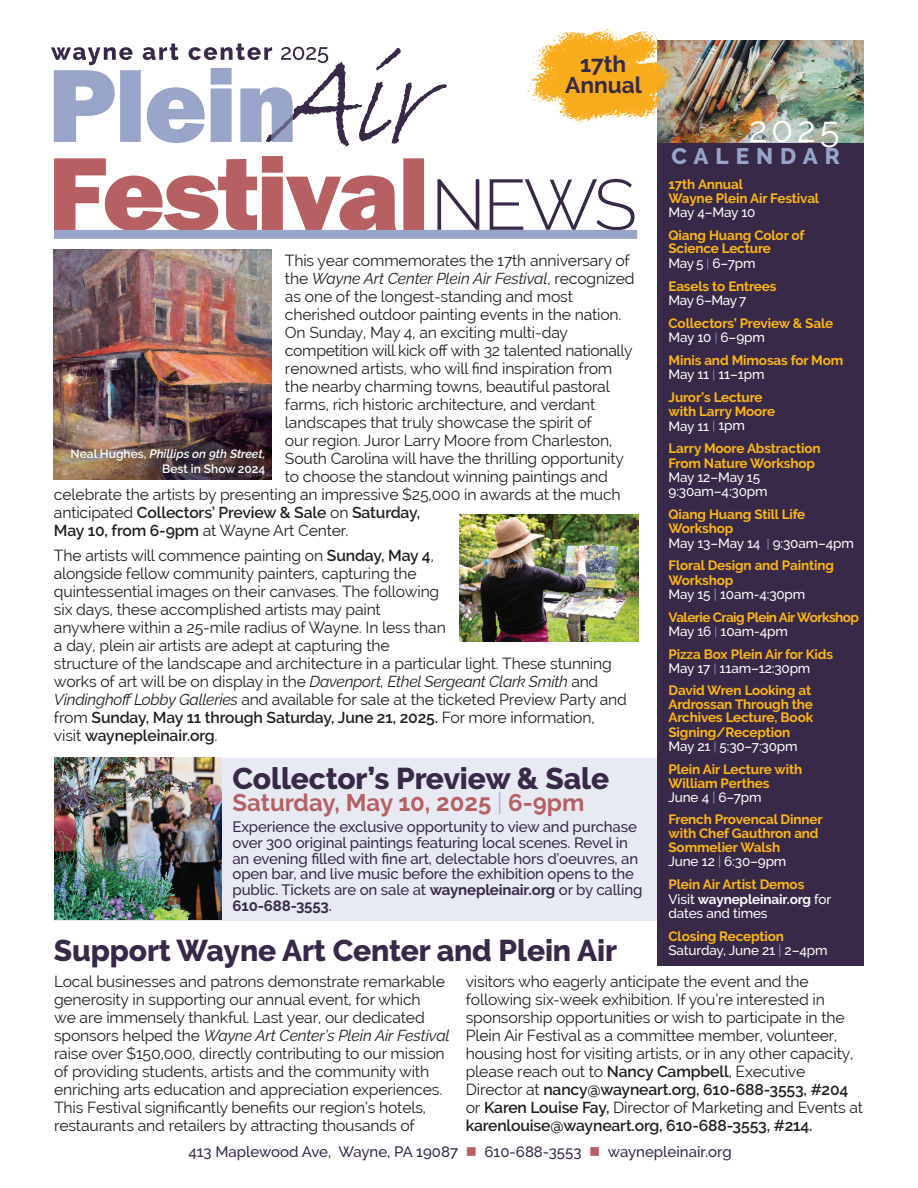
<style>
.page{position:relative;width:918px;height:1188px;background:#fff}
.page>*{position:absolute;margin:0;border:0;box-sizing:border-box;transform-origin:0 0}
.t1{font:300 71.25px "Raleway";color:#372947}
.t2{font:36px "Raleway";color:#fff}
.t3{font:800 30px "Raleway";letter-spacing:-.005em;color:#372947}
.t4{font:700 24px "Raleway";color:#b66064}
.t5{font:700 22.65px/20.7px "Raleway";color:#372947;text-align:center}
.t6{font:800 22.5px "Raleway";letter-spacing:.31em;color:#99a4c9}
.t7{font:15.75px/18px "Raleway";letter-spacing:-.01em;color:#231f20}
.t8{font:600 15.75px "Raleway";letter-spacing:-.01em;color:#231f20}
.t9{font:italic 15.75px "Raleway";letter-spacing:-.01em;color:#231f20}
.t10{font:500 15px/15.8px "Raleway";letter-spacing:-.01em;color:#372947}
.t11{font:700 13.5px/14.2px "Raleway";letter-spacing:-.01em;color:#fcb615}
.t12{font:500 13.5px/14.2px "Raleway";letter-spacing:-.01em;color:#fff}
.t13{font:700 13.5px/14.2px "Raleway";letter-spacing:-.04em;color:#fcb615}
.t14{font:600 12px/14.4px "Raleway";color:#fff;text-align:right}
.s1{font-style:normal}
.s2{font-weight:400}
.s3{font-weight:600}
.s4{font-style:italic}
.s5{font-weight:300;color:#99a4c9}
.s6{font-weight:700}
.s7{font-weight:500;color:#fff}
.s8{font-weight:400;font-size:12px;color:#99a4c9}
.s9{font-weight:400;color:#99a4c9}
.s10{font-weight:700;color:#fcb615}
.s11{color:#b66064}
</style>
<div class="page">
<div style="left:54px;top:758px;width:608px;height:163px;background:#e8eaf3"></div>
<img style="left:658px;top:41px;width:206px;height:102px">
<div style="left:658px;top:143px;width:206px;height:823px;background:#372947"></div>
<svg style="left:54px;top:156px;width:370px;height:74px"></svg>
<svg style="left:51px;top:43px;width:396px;height:104px"></svg>
<div style="left:54px;top:230px;width:583px;height:9px;background:#99a4c9"></div>
<img style="left:53px;top:249px;width:218px;height:231px">
<img style="left:459px;top:514px;width:180px;height:128px">
<img style="left:54px;top:758px;width:167px;height:162px">
<img style="left:527px;top:29px;width:148px;height:97px">
<div style="left:407px;top:30px;width:57px;height:50px;background:#fff;border-radius:50%"></div>
<div style="left:66px;top:444px;width:204px;height:35px;background:#231f20;opacity:.7"></div>
<h3 class="t5" style="left:565px;top:54px;width:78px">17th<br>Annual</h3>
<h1 class="t1" style="left:431px;top:163px;width:208px">NEWS</h1>
<p class="t7" style="left:285px;top:252px;width:347px">This year commemorates the 17th anniversary of</p>
<p class="t9" style="left:285px;top:270px;width:351px"><span class="s1">the</span> Wayne Art Center Plein Air Festival<span class="s1">, recognized</span></p>
<p class="t7" style="left:285px;top:288px;width:289px">as one of the longest-standing and most</p>
<p class="t7" style="left:285px;top:306px;width:338px">cherished outdoor painting events in the nation.</p>
<p class="t7" style="left:285px;top:324px;width:285px">On Sunday, May 4, an exciting multi-day</p>
<p class="t7" style="left:285px;top:342px;width:349px">competition will kick off with 32 talented nationally</p>
<p class="t7" style="left:285px;top:360px;width:329px">renowned artists, who will find inspiration from</p>
<p class="t7" style="left:285px;top:378px;width:326px">the nearby charming towns, beautiful pastoral</p>
<p class="t7" style="left:285px;top:396px;width:312px">farms, rich historic architecture, and verdant</p>
<p class="t7" style="left:285px;top:414px;width:309px">landscapes that truly showcase the spirit of</p>
<p class="t7" style="left:285px;top:432px;width:329px">our region. Juror Larry Moore from Charleston,</p>
<p class="t7" style="left:285px;top:450px;width:340px">South Carolina will have the thrilling opportunity</p>
<p class="t7" style="left:285px;top:468px;width:324px">to choose the standout winning paintings and</p>
<p class="t7" style="left:54px;top:486px;width:568px">celebrate the artists by presenting an impressive $25,000 in awards at the much</p>
<p class="t8" style="left:54px;top:504px;width:368px"><span class="s2">anticipated</span> Collectors’ Preview &amp; Sale <span class="s2">on</span> Saturday,</p>
<p class="t7" style="left:54px;top:522px;width:296px"><span class="s3">May 10, from 6-9pm</span> at Wayne Art Center.</p>
<p class="t7" style="left:54px;top:547px;width:574px">The artists will commence painting on <span class="s3">Sunday, May 4</span>,<br>alongside fellow community painters, capturing the<br>quintessential images on their canvases. The following<br>six days, these accomplished artists may paint<br>anywhere within a 25-mile radius of Wayne. In less than<br>a day, plein air artists are adept at capturing the<br>structure of the landscape and architecture in a particular light. These stunning works of art will be on display in the <span class="s4">Davenport, Ethel Sergeant Clark Smith</span> and <span class="s4">Vindinghoff Lobby Galleries</span> and available for sale at the ticketed Preview Party and from <span class="s3">Sunday, May 11 through Saturday, June 21, 2025.</span> For more information,<br>visit <span class="s3">waynepleinair.org</span>.</p>
<h3 class="t3" style="left:232px;top:761px;width:378px">Collector’s Preview &amp; Sale</h3>
<h3 class="t4" style="left:232px;top:789px;width:354px">Saturday, May 10, 2025 <span class="s5">|</span> 6-9pm</h3>
<p class="t10" style="left:232px;top:819px;width:411px">Experience the exclusive opportunity to view and purchase over 300 original paintings featuring local scenes. Revel in an evening filled with fine art, delectable hors d’oeuvres, an open bar, and live music before the exhibition opens to the public. Tickets are on sale at <span class="s6">waynepleinair.org</span> or by calling <span class="s6">610-688-3553</span><span class="s3">.</span></p>
<p class="t14" style="left:71px;top:447px;width:196px">Neal Hughes, <span class="s4">Phillips on 9th Street,<br></span>Best in Show 2024</p>
<h3 class="t3" style="left:54px;top:934px;width:565px">Support Wayne Art Center and Plein Air</h3>
<h2 class="t2" style="left:748px;top:108px;width:93px">2025</h2>
<h3 class="t6" style="left:671px;top:144px;width:170px">CALENDAR</h3>
<p class="t11" style="left:669px;top:177px;width:152px">17th Annual<br>Wayne Plein Air Festival</p>
<p class="t12" style="left:669px;top:205px;width:89px">May 4–May 10</p>
<p class="t11" style="left:669px;top:228px;width:137px;line-height:13.8px">Qiang Huang Color of<br>Science Lecture<br><span class="s7">May 5</span> <span class="s8">|</span> <span class="s7">6–7pm</span></p>
<p class="t11" style="left:669px;top:279px;width:110px">Easels to Entrees</p>
<p class="t12" style="left:669px;top:293px;width:79px">May 6–May 7</p>
<p class="t11" style="left:669px;top:316px;width:166px">Collectors’ Preview &amp; Sale<br><span class="s7">May 10</span> <span class="s8">|</span> <span class="s7">6–9pm</span></p>
<p class="t11" style="left:669px;top:353px;width:176px">Minis and Mimosas for Mom<br><span class="s7">May 11</span> <span class="s8">|</span> <span class="s7">11–1pm</span></p>
<p class="t11" style="left:669px;top:390px;width:108px">Juror’s Lecture with Larry Moore<br><span class="s7">May 11</span> <span class="s8">|</span> <span class="s7">1pm</span></p>
<p class="t11" style="left:669px;top:442px;width:154px">Larry Moore Abstraction<br>From Nature Workshop</p>
<p class="t12" style="left:669px;top:470px;width:101px">May 12–May 15<br>9:30am–4:30pm</p>
<p class="t11" style="left:669px;top:507px;width:187px">Qiang Huang Still Life<br>Workshop<br><span class="s7">May 13–May 14</span> <span class="s8">|</span> <span class="s7">9:30am–4pm</span></p>
<p class="t11" style="left:669px;top:559px;width:167px">Floral Design and Painting<br>Workshop<br><span class="s7">May 15</span> <span class="s9">|</span> <span class="s7">10am-4:30pm</span></p>
<p class="t13" style="left:669px;top:610px;width:192px">Valerie Craig Plein Air Workshop<br><span class="s7">May 16</span> <span class="s8">|</span> <span class="s7">10am-4pm</span></p>
<p class="t11" style="left:669px;top:647px;width:166px">Pizza Box Plein Air for Kids<br><span class="s7">May 17</span> <span class="s8">|</span> <span class="s7">11am–12:30pm</span></p>
<p class="t11" style="left:669px;top:684px;width:146px;line-height:13.8px">David Wren Looking at<br>Ardrossan Through the<br>Archives Lecture, Book<br>Signing/Reception<br><span class="s7">May 21</span> <span class="s8">|</span> <span class="s7">5:30–7:30pm</span></p>
<p class="t11" style="left:669px;top:762px;width:135px">Plein Air Lecture with<br>William Perthes<br><span class="s7">June 4</span> <span class="s9">|</span> <span class="s7">6–7pm</span></p>
<p class="t11" style="left:669px;top:813px;width:156px">French Provencal Dinner with Chef Gauthron and<br>Sommelier Walsh<br><span class="s7">June 12</span> <span class="s9">|</span> <span class="s7">6:30–9pm</span></p>
<p class="t12" style="left:669px;top:877px;width:164px"><span class="s10">Plein Air Artist Demos<br></span>Visit <span class="s6">waynepleinair.org</span> for dates and times</p>
<p class="t12" style="left:669px;top:929px;width:161px"><span class="s10">Closing Reception<br></span>Saturday, June 21 <span class="s9">|</span> 2–4pm</p>
<p class="t7" style="left:54px;top:973px;width:397px">Local businesses and patrons demonstrate remarkable generosity in supporting our annual event, for which<br>we are immensely thankful. Last year, our dedicated sponsors helped the <span class="s4">Wayne Art Center’s Plein Air Festival </span>raise over $150,000, directly contributing to our mission of providing students, artists and the community with enriching arts education and appreciation experiences.<br>This Festival significantly benefits our region’s hotels, restaurants and retailers by attracting thousands of</p>
<p class="t7" style="left:466px;top:973px;width:399px">visitors who eagerly anticipate the event and the following six-week exhibition. If you’re interested in sponsorship opportunities or wish to participate in the Plein Air Festival as a committee member, volunteer, housing host for visiting artists, or in any other capacity, please reach out to <span class="s3">Nancy Campbell</span>, Executive Director at <span class="s3">nancy@wayneart.org, 610-688-3553, #204 </span>or <span class="s3">Karen Louise Fay,</span> Director of Marketing and Events at <span class="s3">karenlouise@wayneart.org, 610-688-3553, #214.</span></p>
<p class="t10" style="left:188px;top:1144px;width:545px">413 Maplewood Ave, Wayne, PA 19087 <span class="s11">■</span> 610-688-3553 <span class="s11">■</span> waynepleinair.org</p>
</div>
